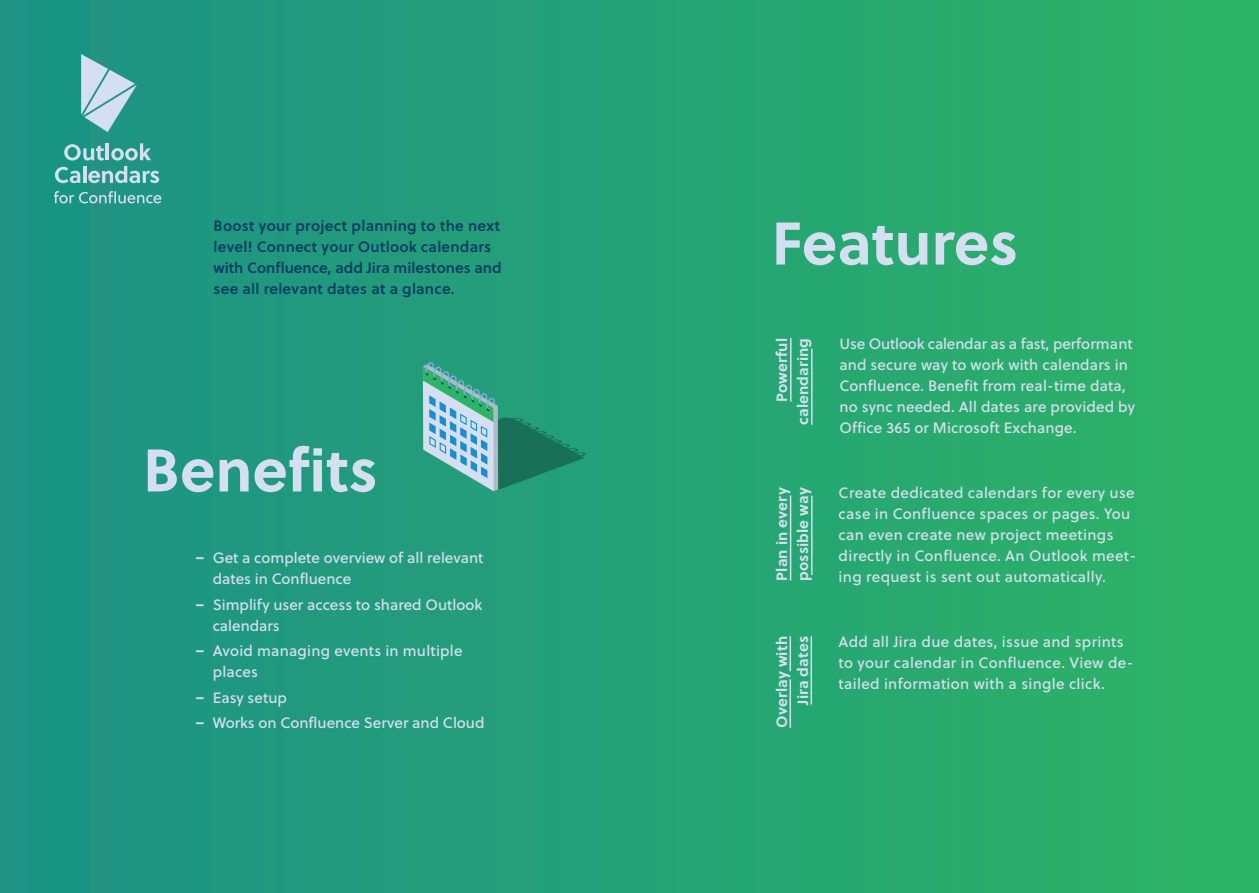
<style>
.page{position:relative;width:1259px;height:893px;background:#fff}
.page>*{position:absolute;margin:0;border:0;box-sizing:border-box;transform-origin:0 0}
.t1{font:700 60px "Soleil";color:#d4dff1}
.t2{font:15px/21px "Soleil Bk";letter-spacing:.015em;color:#d4dff1}
.t3{font:15px/21px "Soleil Sb";letter-spacing:.015em;color:#023c63}
.t4{font:700 15px/21px "Soleil";letter-spacing:.01em;color:#d4dff1;text-align:right}
.s1{font-family:"Soleil";font-weight:700}
</style>
<div class="page">
<div style="left:0;top:0;width:1259px;height:893px;background:linear-gradient(to right,#1c9185,#2db366)"></div>
<svg style="left:81px;top:54px;width:56px;height:78px;background:#80bcbd"></svg>
<svg style="left:54px;top:191px;width:107px;height:12px"></svg>
<svg style="left:55px;top:143px;width:104px;height:40px;background:#59aca6"></svg>
<hr style="left:790px;top:338px;width:1px;height:64px;background:#d4dff1">
<hr style="left:789px;top:679px;width:2px;height:49px;background:#d4dff1">
<hr style="left:789px;top:636px;width:2px;height:35px;background:#d4dff1">
<hr style="left:810px;top:636px;width:2px;height:69px;background:#d4dff1">
<svg style="left:376px;top:362px;width:254px;height:129px;background:#39a187"></svg>
<svg style="left:811px;top:348px;width:1px;height:77px"></svg>
<svg style="left:811px;top:495px;width:1px;height:80px"></svg>
<svg style="left:790px;top:495px;width:1px;height:86px"></svg>
<p class="t3" style="left:213px;top:215px;width:290px">Boost your project planning to the next level! Connect your Outlook calendars with Confluence, add Jira milestones and see all relevant dates at a glance.</p>
<h1 class="t1" style="left:143px;top:424px;width:236px">Benefits</h1>
<p class="t2" style="left:213px;top:547px;width:272px;text-indent:-17px"><span class="s1">–</span> Get a complete overview of all relevant dates in Confluence</p>
<p class="t2" style="left:213px;top:593px;width:271px;text-indent:-17px"><span class="s1">–</span> Simplify user access to shared Outlook calendars</p>
<p class="t2" style="left:213px;top:640px;width:251px;text-indent:-17px"><span class="s1">–</span> Avoid managing events in multiple places</p>
<p class="t2" style="left:196px;top:686px;width:93px"><span class="s1">–</span> Easy setup</p>
<p class="t2" style="left:196px;top:712px;width:290px"><span class="s1">–</span> Works on Confluence Server and Cloud</p>
<h1 class="t1" style="left:772px;top:197px;width:248px">Features</h1>
<p class="t4" style="left:770px;top:425px;width:89px;rotate:-90deg">Powerful calendaring</p>
<p class="t4" style="left:770px;top:581px;width:95px;text-align:left;rotate:-90deg">Plan in every possible way</p>
<p class="t4" style="left:770px;top:728px;width:93px;rotate:-90deg">Overlay with<br>Jira dates</p>
<p class="t2" style="left:839px;top:333px;width:297px">Use Outlook calendar as a fast, performant and secure way to work with calendars in Confluence. Benefit from real-time data, no sync needed. All dates are provided by Office 365 or Microsoft Exchange.</p>
<p class="t2" style="left:838px;top:482px;width:299px">Create dedicated calendars for every use case in Confluence spaces or pages. You can even create new project meetings directly in Confluence. An Outlook meet-</p>
<p class="t2" style="left:838px;top:566px;width:269px">ing request is sent out automatically.</p>
<p class="t2" style="left:838px;top:631px;width:296px">Add all Jira due dates, issue and sprints to your calendar in Confluence. View de&shy;tailed information with a single click.</p>
</div>
